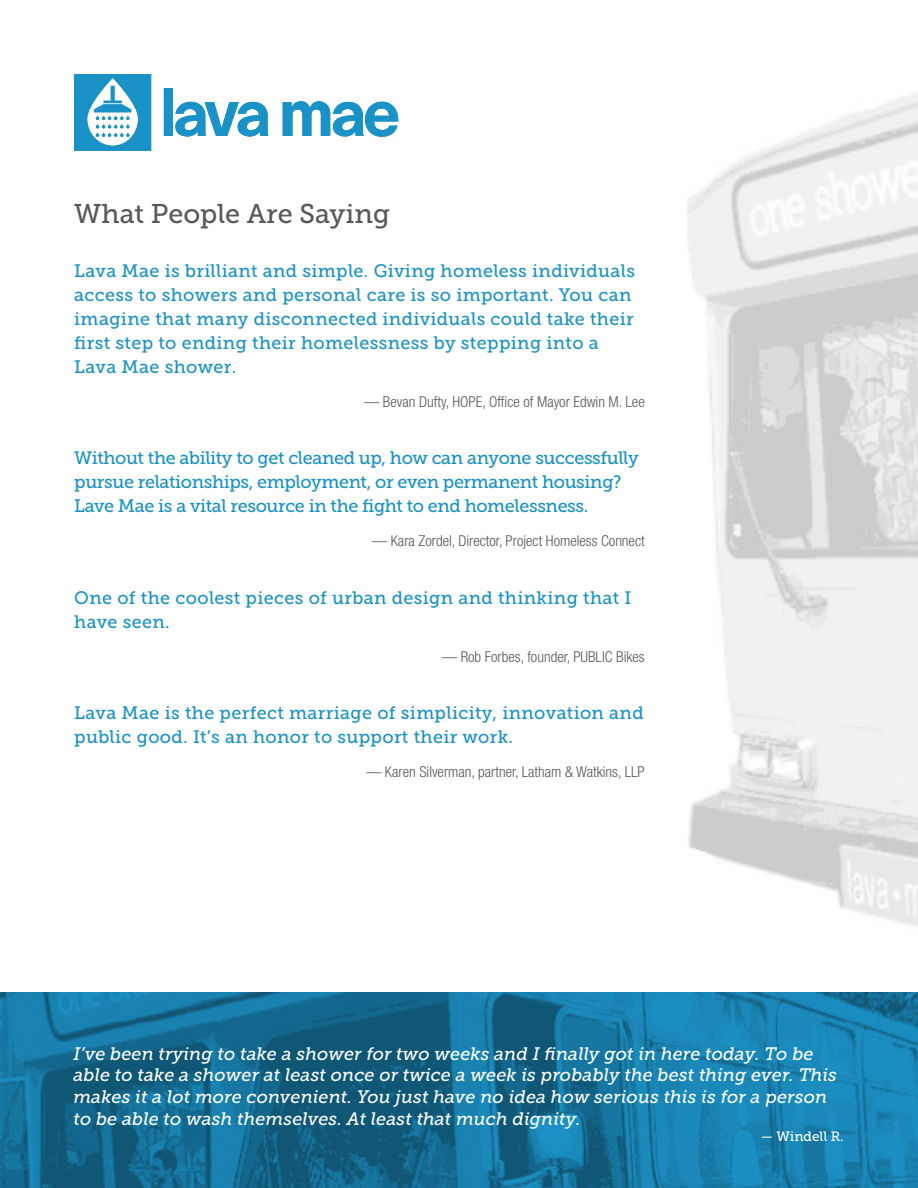
<style>
.page{position:relative;width:918px;height:1188px;background:#fff}
.page>*{position:absolute;margin:0;border:0;box-sizing:border-box;transform-origin:0 0}
.t1{font:27px "Museo Slab 500";color:#57585a}
.t2{font:18px/24px "Museo Slab 500";letter-spacing:.02em;color:#1c91c5}
.t3{font:italic 18px/21.6px "Museo Slab 500";letter-spacing:.01em;color:#fff}
.t4{font:18px/24px "Museo Slab 500";letter-spacing:-.02em;color:#1c91c5}
.t5{font:300 condensed 15px "Helvetica Neue LT Std";color:#57585a}
.t6{font:13.5px "Museo Slab 500";color:#fff}
</style>
<div class="page">
<svg style="left:0;top:992px;width:918px;height:196px;background:#157099"></svg>
<svg style="left:164px;top:89px;width:234px;height:48px"></svg>
<svg style="left:74px;top:74px;width:77px;height:77px"></svg>
<img style="left:604px;top:93px;width:314px;height:931px">
<h1 class="t1" style="left:74px;top:198px;width:317px">What People Are Saying</h1>
<p class="t2" style="left:74px;top:259px;width:562px">Lava Mae is brilliant and simple. Giving homeless individuals access to showers and personal care is so important. You can imagine that many disconnected individuals could take their first step to ending their homelessness by stepping into a Lava Mae shower.</p>
<p class="t5" style="left:364px;top:393px;width:282px">— Bevan Dufty, HOPE, Office of Mayor Edwin M. Lee</p>
<p class="t4" style="left:74px;top:446px;width:566px">Without the ability to get cleaned up, how can anyone successfully pursue relationships, employment, or even permanent housing?<br>Lave Mae is a vital resource in the fight to end homelessness.</p>
<p class="t5" style="left:372px;top:532px;width:274px">— Kara Zordel, Director, Project Homeless Connect</p>
<p class="t2" style="left:74px;top:586px;width:559px">One of the coolest pieces of urban design and thinking that I have seen.</p>
<p class="t5" style="left:442px;top:648px;width:204px">— Rob Forbes, founder, PUBLIC Bikes</p>
<p class="t2" style="left:74px;top:701px;width:571px">Lava Mae is the perfect marriage of simplicity, innovation and public good. It’s an honor to support their work.</p>
<p class="t5" style="left:366px;top:763px;width:280px">— Karen Silverman, partner, Latham &amp; Watkins, LLP</p>
<p class="t3" style="left:73px;top:1043px;width:765px">I’ve been trying to take a shower for two weeks and I finally got in here today. To be able to take a shower at least once or twice a week is probably the best thing ever. This makes it a lot more convenient. You just have no idea how serious this is for a person to be able to wash themselves. At least that much dignity.</p>
<p class="t6" style="left:761px;top:1129px;width:85px">— Windell R.</p>
</div>
